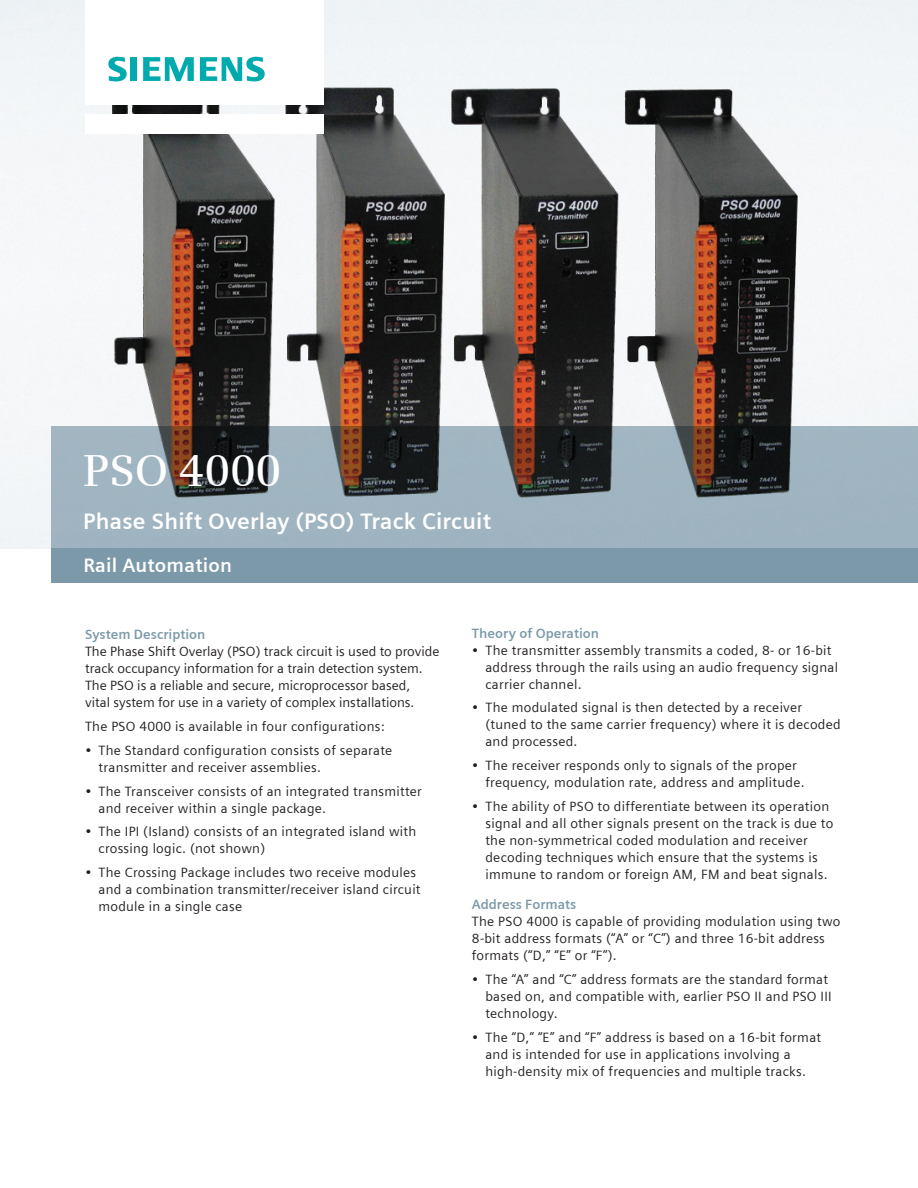
<style>
.page{position:relative;width:918px;height:1188px;background:#fff}
.page>*{position:absolute;margin:0;border:0;box-sizing:border-box;transform-origin:0 0}
._01__Headline__36pt{font:600 45px "Siemens Serif";letter-spacing:-.01em;color:#fff}
._01__Subline__15pt_6{font:700 22.5px "Siemens Sans";letter-spacing:.01em;color:#fff}
.t1{font:700 19.5px "Siemens Sans";letter-spacing:.01em;color:#fff}
._04__Copy___9pt_4mm{font:13.5px/17px "Siemens Sans";letter-spacing:.02em;color:#231f20}
._04__Copy___9pt_4mm-2{font:13.5px/17px "Siemens Sans";color:#231f20}
._04__Copy___9pt_4mm-3{font:700 13.5px "Siemens Sans";color:#7b99a9}
</style>
<div class="page">
<img style="left:0;top:0;width:918px;height:549px">
<svg style="left:51px;top:426px;width:867px;height:123px;background:#818e96"></svg>
<div style="left:85px;top:114px;width:238px;height:19px;background:#fff"></div>
<div style="left:85px;top:0;width:238px;height:105px;background:#fff"></div>
<svg style="left:108px;top:57px;width:19px;height:24px"></svg>
<div style="left:130px;top:57px;width:7px;height:24px;background:#00aaad"></div>
<svg style="left:143px;top:57px;width:51px;height:24px"></svg>
<svg style="left:200px;top:57px;width:65px;height:24px"></svg>
<div style="left:51px;top:549px;width:867px;height:34px;background:#7b99a9"></div>
<p class="_01__Headline__36pt" style="left:83px;top:444px;width:200px">PSO 4000</p>
<p class="_01__Subline__15pt_6" style="left:83px;top:509px;width:410px">Phase Shift Overlay (PSO) Track Circuit</p>
<p class="t1" style="left:83px;top:555px;width:150px">Rail Automation</p>
<p class="_04__Copy___9pt_4mm-3" style="left:85px;top:627px;width:122px">System Description</p>
<p class="_04__Copy___9pt_4mm-2" style="left:85px;top:643px;width:356px">The Phase Shift Overlay (PSO) track circuit is used to provide track occupancy information for a train detection system.<br>The PSO is a reliable and secure, microprocessor based,<br>vital system for use in a variety of complex installations.</p>
<p class="_04__Copy___9pt_4mm" style="left:85px;top:718px;width:301px">The PSO 4000 is available in four configurations:</p>
<p class="_04__Copy___9pt_4mm" style="left:99px;top:742px;width:295px;text-indent:-14px">• The Standard configuration consists of separate transmitter and receiver assemblies.</p>
<p class="_04__Copy___9pt_4mm" style="left:99px;top:783px;width:325px;text-indent:-14px">• The Transceiver consists of an integrated transmitter and receiver within a single package.</p>
<p class="_04__Copy___9pt_4mm" style="left:99px;top:823px;width:319px;text-indent:-14px">• The IPI (Island) consists of an integrated island with crossing logic. (not shown)</p>
<p class="_04__Copy___9pt_4mm" style="left:99px;top:864px;width:324px;text-indent:-14px">• The Crossing Package includes two receive modules and a combination transmitter/receiver island circuit module in a single case</p>
<p class="_04__Copy___9pt_4mm-3" style="left:472px;top:625px;width:129px">Theory of Operation</p>
<p class="_04__Copy___9pt_4mm" style="left:485px;top:641px;width:354px;text-indent:-14px">• The transmitter assembly transmits a coded, 8- or 16-bit address through the rails using an audio frequency signal carrier channel.</p>
<p class="_04__Copy___9pt_4mm" style="left:485px;top:699px;width:357px;text-indent:-14px">• The modulated signal is then detected by a receiver (tuned to the same carrier frequency) where it is decoded and processed.</p>
<p class="_04__Copy___9pt_4mm" style="left:485px;top:757px;width:321px;text-indent:-14px">• The receiver responds only to signals of the proper frequency, modulation rate, address and amplitude.</p>
<p class="_04__Copy___9pt_4mm" style="left:485px;top:798px;width:349px;text-indent:-14px">• The ability of PSO to differentiate between its operation signal and all other signals present on the track is due to the non-symmetrical coded modulation and receiver decoding techniques which ensure that the systems is immune to random or foreign AM, FM and beat signals.</p>
<p class="_04__Copy___9pt_4mm-3" style="left:472px;top:897px;width:106px">Address Formats</p>
<p class="_04__Copy___9pt_4mm" style="left:472px;top:913px;width:370px">The PSO 4000 is capable of providing modulation using two<br>8-bit address formats (“A” or “C”) and three 16-bit address formats (“D,” “E” or “F”).</p>
<p class="_04__Copy___9pt_4mm" style="left:485px;top:971px;width:348px;text-indent:-14px">• The “A” and “C” address formats are the standard format based on, and compatible with, earlier PSO II and PSO III technology.</p>
<p class="_04__Copy___9pt_4mm" style="left:485px;top:1029px;width:337px;text-indent:-14px">• The “D,” “E” and “F” address is based on a 16-bit format and is intended for use in applications involving a high-density mix of frequencies and multiple tracks.</p>
</div>
